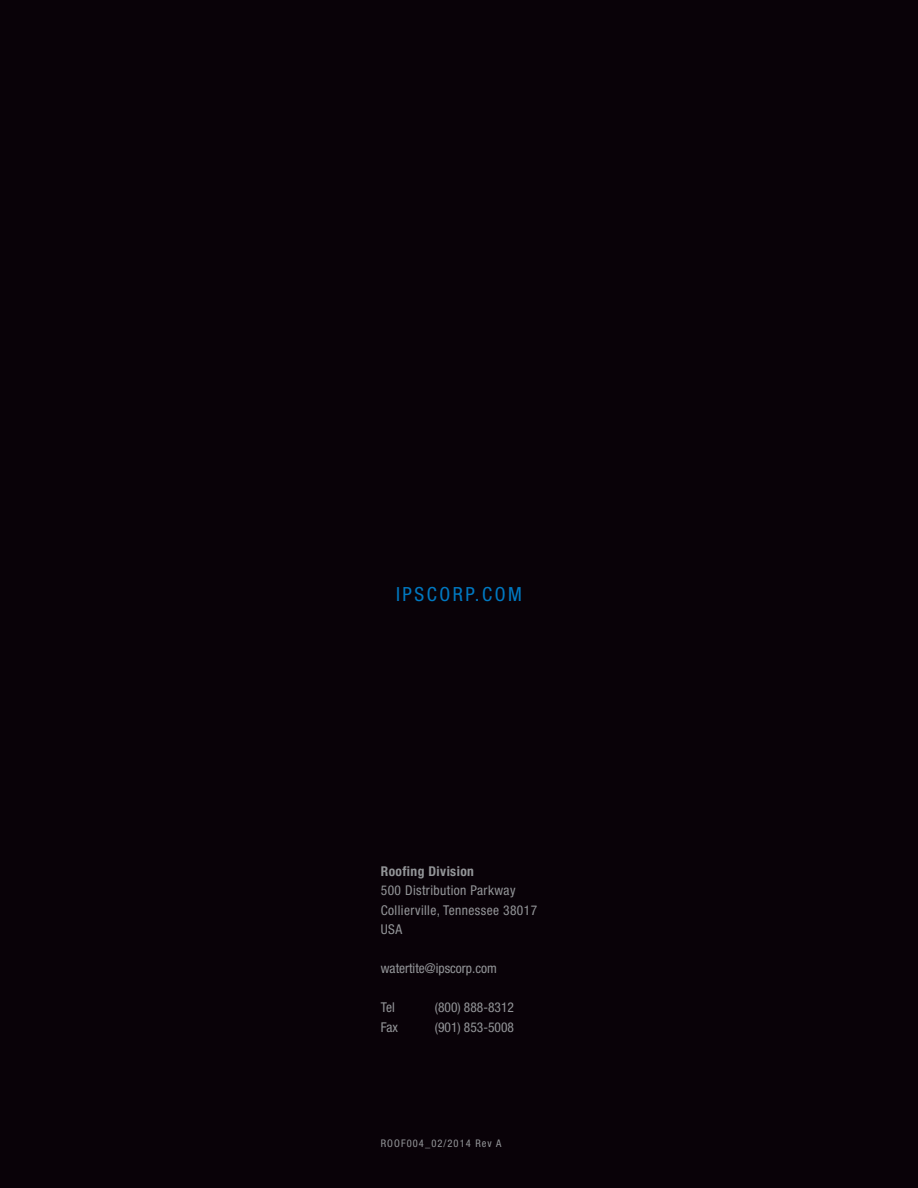
<style>
.page{position:relative;width:918px;height:1188px;background:#090208}
.page>*{position:absolute;margin:0;border:0;box-sizing:border-box;transform-origin:0 0}
.t1{font:condensed 19.5px "Helvetica Neue LT Std";letter-spacing:.13em;color:#0079c2}
.t2{font:condensed 13.5px/19.5px "Helvetica Neue LT Std";letter-spacing:.03em;color:#939598}
.t3{font:condensed 13.5px "Helvetica Neue LT Std";color:#939598}
.t4{font:700 condensed 13.5px "Helvetica Neue LT Std";letter-spacing:.03em;color:#939598}
.t5{font:condensed 10.5px "Helvetica Neue LT Std";letter-spacing:.1em;color:#939598}
</style>
<div class="page">
<h1 class="t1" style="left:396px;top:583px;width:44px">IPSCOR</h1>
<h1 class="t1" style="left:466px;top:583px;width:58px">P.COM</h1>
<p class="t4" style="left:381px;top:863px;width:95px">Roofing Division</p>
<p class="t2" style="left:381px;top:881px;width:158px">500 Distribution Parkway<br>Collierville, Tennessee 38017<br>USA</p>
<p class="t3" style="left:381px;top:961px;width:118px">watertite@ipscorp.com</p>
<p class="t2" style="left:381px;top:998px;width:15px">Tel</p>
<p class="t3" style="left:435px;top:1000px;width:81px">(800) 888-8312</p>
<p class="t2" style="left:381px;top:1017px;width:19px">Fax</p>
<p class="t3" style="left:435px;top:1019px;width:81px">(901) 853-5008</p>
<p class="t5" style="left:381px;top:1137px;width:8px">ROO</p>
<p class="t5" style="left:401px;top:1137px;width:102px">F004_02/2014 Rev A</p>
</div>
